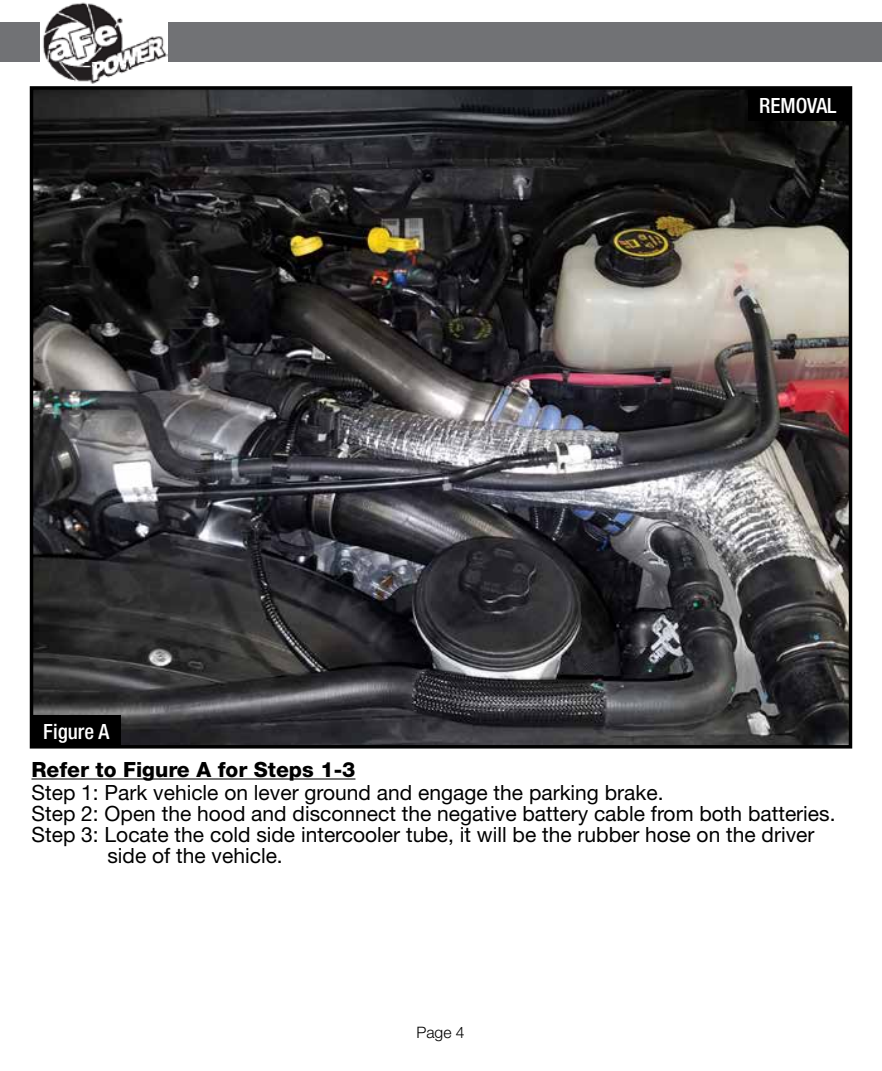
<style>
.page{position:relative;width:882px;height:1071px;background:#fff}
.page>*{position:absolute;margin:0;border:0;box-sizing:border-box;transform-origin:0 0}
.t1{font:21px "Helvetica Neue";color:#000}
.t2{font:800 21px "Helvetica Neue";color:#000}
.t3{font:500 condensed 21px "Helvetica Neue";color:#fff}
.t4{font:300 15.75px "Helvetica Neue";color:#000}
</style>
<div class="page">
<div style="left:0;top:23px;width:882px;height:39px;background:#717275"></div>
<img style="left:40px;top:2px;width:127px;height:82px">
<hr style="left:32px;top:778px;width:323px;height:2px;background:#000">
<img style="left:35px;top:91px;width:812px;height:653px">
<div style="left:30px;top:86px;width:822px;height:663px;border:4px solid #000"></div>
<div style="left:748px;top:88px;width:102px;height:33px;background:#000"></div>
<div style="left:32px;top:715px;width:89px;height:33px;background:#000"></div>
<p class="t3" style="left:43px;top:719px;width:67px">Figure A</p>
<p class="t3" style="left:759px;top:93px;width:79px">REMOVAL</p>
<p class="t2" style="left:32px;top:757px;width:325px">Refer to Figure A for Steps 1-3</p>
<p class="t1" style="left:32px;top:780px;width:634px">Step 1: Park vehicle on lever ground and engage the parking brake.</p>
<p class="t1" style="left:32px;top:801px;width:806px">Step 2: Open the hood and disconnect the negative battery cable from both batteries.</p>
<p class="t1" style="left:32px;top:822px;width:784px">Step 3: Locate the cold side intercooler tube, it will be the rubber hose on the driver</p>
<p class="t1" style="left:107px;top:843px;width:177px">side of the vehicle.</p>
<p class="t4" style="left:416px;top:1023px;width:50px">Page 4</p>
</div>
